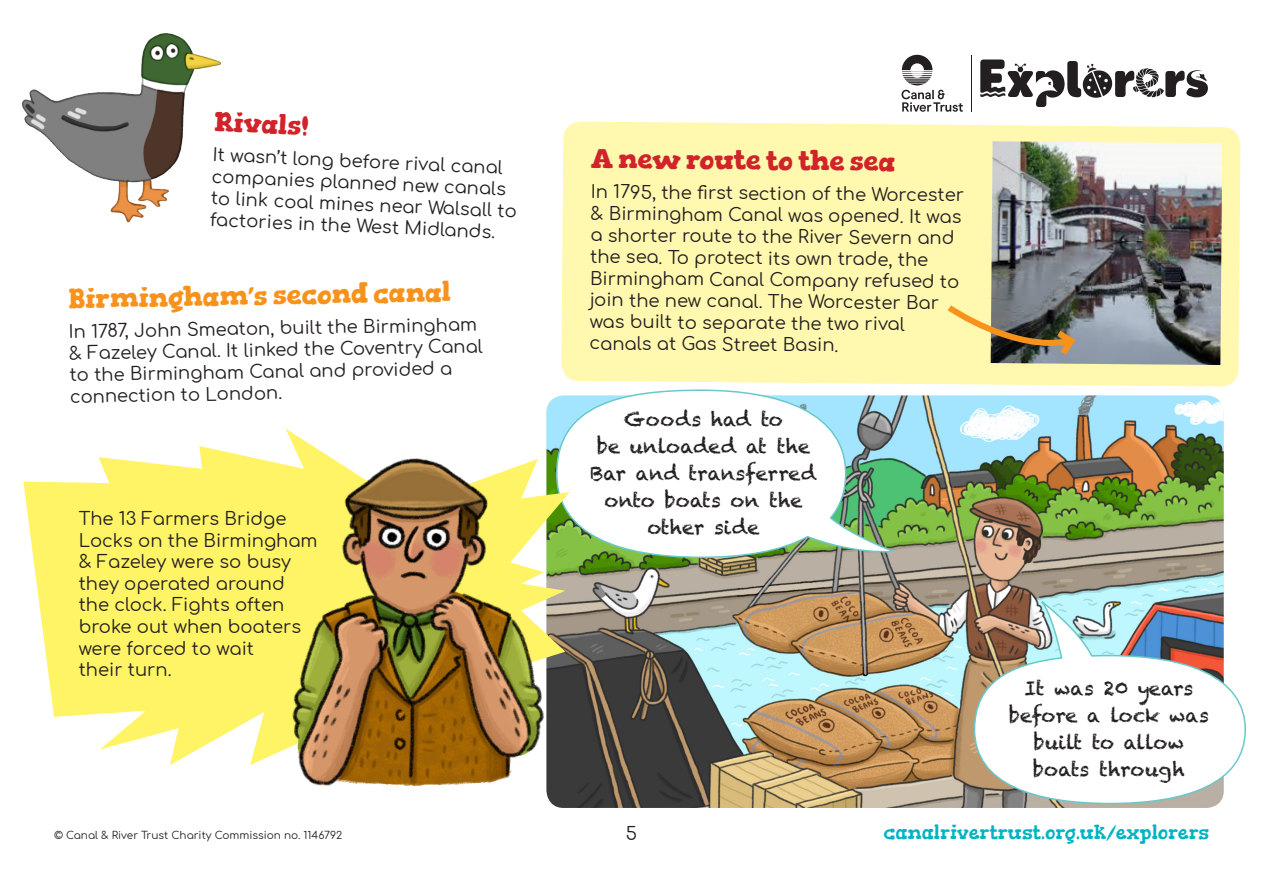
<style>
.page{position:relative;width:1263px;height:893px;background:#fff}
.page>*{position:absolute;margin:0;border:0;box-sizing:border-box;transform-origin:0 0}
.Small_Head{font:700 27px "Gorditas";color:#d1232a}
.Small_Head-2{font:700 27px "Gorditas";color:#f7931d}
.Speech{font:19.5px/27px "Chalkduster";color:#231f20;text-align:center}
.t1{font:19.5px "Gorditas";color:#00b3c3}
.Body{font:18px/21.6px "Comfortaa";color:#231f20}
.t2{font:10.5px "Comfortaa";color:#231f20}
</style>
<div class="page">
<hr style="left:971px;top:55px;width:1px;height:57px;background:#231f20">
<svg style="left:901px;top:55px;width:62px;height:57px"></svg>
<svg style="left:980px;top:60px;width:228px;height:47px"></svg>
<div style="left:561px;top:121px;width:679px;height:266px;background:#fff8ae"></div>
<img style="left:546px;top:395px;width:678px;height:413px">
<svg style="left:555px;top:389px;width:340px;height:170px"></svg>
<svg style="left:99px;top:429px;width:471px;height:336px"></svg>
<svg style="left:973px;top:602px;width:273px;height:203px"></svg>
<svg style="left:23px;top:482px;width:197px;height:235px;background:#fff473"></svg>
<img style="left:21px;top:33px;width:200px;height:190px">
<img style="left:220px;top:439px;width:393px;height:366px">
<img style="left:991px;top:141px;width:231px;height:224px">
<svg style="left:943px;top:302px;width:137px;height:59px;background:#9a906c"></svg>
<p class="Small_Head" style="left:215px;top:106px;width:96px;rotate:2deg">Rivals!</p>
<p class="Body" style="left:213px;top:143px;width:308px;rotate:2deg">It wasn’t long before rival canal companies planned new canals to link coal mines near Walsall to factories in the West Midlands.</p>
<p class="Small_Head-2" style="left:68px;top:282px;width:384px;rotate:-1deg">Birmingham’s second canal</p>
<p class="Body" style="left:69px;top:319px;width:415px;rotate:-1deg">In 1787, John Smeaton, built the Birmingham &amp; Fazeley Canal. It linked the Coventry Canal to the Birmingham Canal and provided a connection to London.</p>
<p class="Body" style="left:79px;top:505px;width:240px">The 13 Farmers Bridge<br>Locks on the Birmingham &amp; Fazeley were so busy they operated around the clock. Fights often broke out when boaters were forced to wait<br>their turn.</p>
<p class="Small_Head" style="left:591px;top:141px;width:306px;rotate:1deg">A new route to the sea</p>
<p class="Body" style="left:589px;top:180px;width:376px">In 1795, the first section of the Worcester &amp; Birmingham Canal was opened. It was a shorter route to the River Severn and the sea. To protect its own trade, the Birmingham Canal Company refused to join the new canal. The Worcester Bar was built to separate the two rival canals at Gas Street Basin.</p>
<p class="Speech" style="left:590px;top:406px;width:227px">Goods had to<br>be unloaded at the<br>Bar and transferred onto boats on the other side</p>
<p class="Speech" style="left:1009px;top:675px;width:202px">It was 20 years before a lock was built to allow boats through</p>
<p class="t2" style="left:54px;top:826px;width:290px">© Canal &amp; River Trust Charity Commission no. 1146792</p>
<p class="Body" style="left:626px;top:820px;width:13px">5</p>
<p class="t1" style="left:883px;top:820px;width:327px">canalrivertrust.org.uk/explorers</p>
</div>
